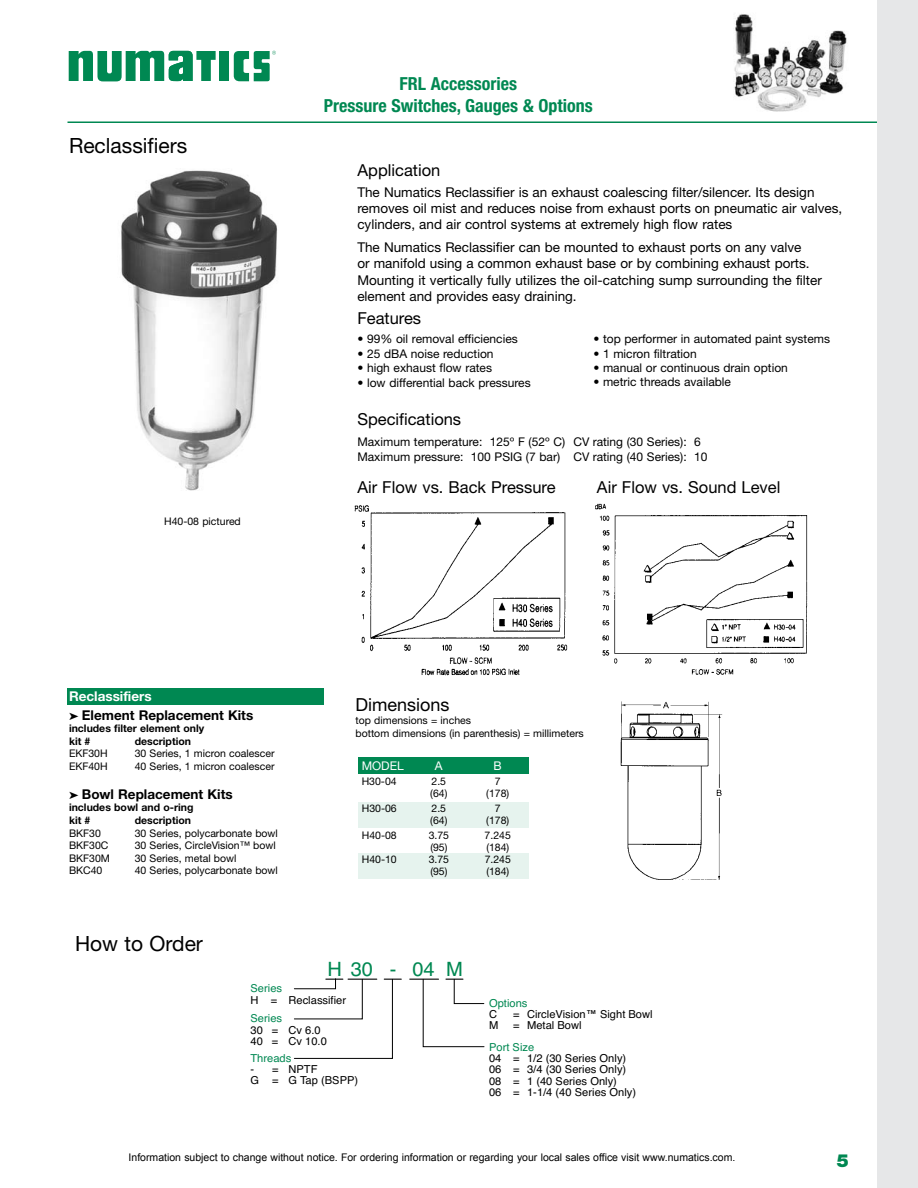
<style>
.page{position:relative;width:918px;height:1188px;background:#fff}
.page>*{position:absolute;margin:0;border:0;box-sizing:border-box;transform-origin:0 0}
.t1{font:21px "Helvetica Neue";color:#000}
.t2{font:19.8px "Helvetica";color:#008852}
.t3{font:700 condensed 18px/21.6px "Helvetica Neue";color:#008852;text-align:center}
.t4{font:18px "Helvetica Neue";color:#000}
.t5{font:900 18px "Helvetica Neue";color:#008852}
.t6{font:16.5px "Helvetica Neue";color:#000}
.t7{font:13.5px/16.2px "Helvetica Neue";color:#000}
.t8{font:700 13.5px "Helvetica Neue";color:#000}
.t9{font:700 13.5px "Helvetica Neue";color:#fff}
.t10{font:12px/15px "Helvetica Neue";color:#000}
.t11{font:12px "Helvetica Neue";color:#fff}
.t12{font:10.95px/11.4px "Helvetica";color:#000}
.t13{font:10.95px "Helvetica";color:#008852}
.t14{font:10.5px/12.6px "Helvetica Neue";color:#000}
.t15{font:10.5px "Arial";color:#000}
.t16{font:700 10.5px/12.6px "Helvetica Neue";color:#000}
</style>
<div class="page">
<hr style="left:68px;top:121px;width:846px;height:2px;background:#008852">
<div style="left:878px;top:0;width:40px;height:1188px;background:#e6e7e8"></div>
<div style="left:219px;top:51px;width:10px;height:30px;background:#008852"></div>
<svg style="left:234px;top:51px;width:42px;height:30px"></svg>
<svg style="left:69px;top:51px;width:147px;height:30px"></svg>
<img style="left:734px;top:14px;width:113px;height:98px">
<div style="left:358px;top:757px;width:171px;height:17px;background:#008852"></div>
<div style="left:358px;top:802px;width:171px;height:25px;background:#e6f3ee"></div>
<div style="left:358px;top:853px;width:171px;height:25px;background:#e6f3ee"></div>
<img style="left:121px;top:170px;width:156px;height:320px">
<img style="left:620px;top:701px;width:103px;height:179px">
<img style="left:354px;top:505px;width:214px;height:171px">
<img style="left:596px;top:503px;width:212px;height:172px">
<svg style="left:294px;top:978px;width:107px;height:81px"></svg>
<svg style="left:410px;top:979px;width:75px;height:68px"></svg>
<div style="left:68px;top:689px;width:256px;height:16px;background:#008852"></div>
<h1 class="t1" style="left:69px;top:133px;width:120px">Reclassifiers</h1>
<p class="t14" style="left:164px;top:515px;width:78px">H40-08 pictured</p>
<h3 class="t3" style="left:324px;top:73px;width:270px">FRL Accessories<br>Pressure Switches, Gauges &amp; Options</h3>
<p class="t6" style="left:358px;top:161px;width:84px">Application</p>
<p class="t7" style="left:357px;top:184px;width:486px">The Numatics Reclassifier is an exhaust coalescing filter/silencer. Its design removes oil mist and reduces noise from exhaust ports on pneumatic air valves, cylinders, and air control systems at extremely high flow rates</p>
<p class="t7" style="left:357px;top:239px;width:466px">The Numatics Reclassifier can be mounted to exhaust ports on any valve<br>or manifold using a common exhaust base or by combining exhaust ports.<br>Mounting it vertically fully utilizes the oil-catching sump surrounding the filter element and provides easy draining.</p>
<p class="t6" style="left:357px;top:308px;width:65px">Features</p>
<p class="t10" style="left:357px;top:331px;width:162px">• 99% oil removal efficiencies</p>
<p class="t10" style="left:357px;top:346px;width:138px">• 25 dBA noise reduction</p>
<p class="t10" style="left:357px;top:360px;width:136px">• high exhaust flow rates</p>
<p class="t10" style="left:357px;top:375px;width:175px">• low differential back pressures</p>
<p class="t6" style="left:357px;top:410px;width:105px">Specifications</p>
<p class="t10" style="left:593px;top:331px;width:238px">• top performer in automated paint systems</p>
<p class="t10" style="left:593px;top:346px;width:105px">• 1 micron filtration</p>
<p class="t10" style="left:593px;top:360px;width:196px">• manual or continuous drain option</p>
<p class="t10" style="left:593px;top:375px;width:139px">• metric threads available</p>
<p class="t10" style="left:357px;top:434px;width:352px">Maximum temperature: 125º F (52º C) CV rating (30 Series): 6<br>Maximum pressure: 100 PSIG (7 bar) CV rating (40 Series): 10</p>
<p class="t6" style="left:357px;top:477px;width:200px">Air Flow vs. Back Pressure</p>
<p class="t6" style="left:597px;top:477px;width:185px">Air Flow vs. Sound Level</p>
<p class="t9" style="left:69px;top:688px;width:84px">Reclassifiers</p>
<p class="t8" style="left:69px;top:706px;width:186px">➤ Element Replacement Kits</p>
<p class="t16" style="left:69px;top:722px;width:137px">includes filter element only kit #</p>
<p class="t16" style="left:135px;top:735px;width:58px">description</p>
<p class="t14" style="left:69px;top:747px;width:40px">EKF30H</p>
<p class="t14" style="left:135px;top:747px;width:141px">30 Series, 1 micron coalescer</p>
<p class="t14" style="left:69px;top:760px;width:40px">EKF40H</p>
<p class="t14" style="left:135px;top:760px;width:141px">40 Series, 1 micron coalescer</p>
<p class="t8" style="left:69px;top:786px;width:165px">➤ Bowl Replacement Kits</p>
<p class="t16" style="left:69px;top:801px;width:126px">includes bowl and o-ring kit #</p>
<p class="t16" style="left:135px;top:814px;width:58px">description</p>
<p class="t14" style="left:69px;top:826px;width:33px">BKF30</p>
<p class="t14" style="left:135px;top:826px;width:145px">30 Series, polycarbonate bowl</p>
<p class="t14" style="left:69px;top:839px;width:41px">BKF30C</p>
<p class="t14" style="left:135px;top:839px;width:143px">30 Series, CircleVision™ bowl</p>
<p class="t14" style="left:69px;top:852px;width:43px">BKF30M</p>
<p class="t14" style="left:135px;top:852px;width:103px">30 Series, metal bowl</p>
<p class="t14" style="left:69px;top:864px;width:35px">BKC40</p>
<p class="t14" style="left:135px;top:864px;width:145px">40 Series, polycarbonate bowl</p>
<h1 class="t1" style="left:75px;top:931px;width:129px">How to Order</h1>
<h3 class="t4" style="left:355px;top:694px;width:96px">Dimensions</h3>
<p class="t14" style="left:355px;top:714px;width:230px">top dimensions = inches<br>bottom dimensions (in parenthesis) = millimeters</p>
<p class="t11" style="left:362px;top:758px;width:44px">MODEL</p>
<p class="t11" style="left:435px;top:758px;width:9px">A</p>
<p class="t11" style="left:494px;top:758px;width:10px">B</p>
<p class="t14" style="left:362px;top:775px;width:37px">H30-04</p>
<p class="t14" style="left:432px;top:775px;width:16px">2.5</p>
<p class="t14" style="left:495px;top:775px;width:7px">7</p>
<p class="t14" style="left:430px;top:787px;width:19px">(64)</p>
<p class="t14" style="left:486px;top:787px;width:24px">(178)</p>
<p class="t14" style="left:362px;top:802px;width:37px">H30-06</p>
<p class="t14" style="left:432px;top:802px;width:16px">2.5</p>
<p class="t14" style="left:495px;top:802px;width:7px">7</p>
<p class="t14" style="left:430px;top:814px;width:19px">(64)</p>
<p class="t14" style="left:486px;top:814px;width:24px">(178)</p>
<p class="t14" style="left:362px;top:829px;width:37px">H40-08</p>
<p class="t14" style="left:429px;top:829px;width:22px">3.75</p>
<p class="t14" style="left:485px;top:829px;width:28px">7.245</p>
<p class="t14" style="left:430px;top:841px;width:19px">(95)</p>
<p class="t14" style="left:486px;top:841px;width:24px">(184)</p>
<p class="t14" style="left:362px;top:853px;width:37px">H40-10</p>
<p class="t14" style="left:429px;top:853px;width:22px">3.75</p>
<p class="t14" style="left:485px;top:853px;width:28px">7.245</p>
<p class="t14" style="left:430px;top:865px;width:19px">(95)</p>
<p class="t14" style="left:486px;top:865px;width:24px">(184)</p>
<h2 class="t2" style="left:328px;top:952px;width:47px">H 30</h2>
<h2 class="t2" style="left:390px;top:952px;width:46px">- 04</h2>
<h2 class="t2" style="left:446px;top:952px;width:18px">M</h2>
<p class="t13" style="left:251px;top:979px;width:33px">Series</p>
<p class="t12" style="left:251px;top:994px;width:97px">H = Reclassifier</p>
<p class="t13" style="left:251px;top:1009px;width:33px">Series</p>
<p class="t12" style="left:250px;top:1025px;width:78px;line-height:10.9px">30 = Cv 6.0<br>40 = Cv 10.0</p>
<p class="t13" style="left:251px;top:1049px;width:42px">Threads</p>
<p class="t12" style="left:251px;top:1063px;width:109px;line-height:10.9px">- = NPTF<br>G = G Tap (BSPP)</p>
<p class="t13" style="left:489px;top:994px;width:40px">Options</p>
<p class="t12" style="left:489px;top:1009px;width:10px">C</p>
<p class="t12" style="left:513px;top:1009px;width:141px">= CircleVision™ Sight Bowl</p>
<p class="t12" style="left:489px;top:1020px;width:11px">M</p>
<p class="t12" style="left:513px;top:1020px;width:70px">= Metal Bowl</p>
<p class="t13" style="left:489px;top:1038px;width:47px">Port Size</p>
<p class="t12" style="left:489px;top:1052px;width:149px">04 = 1/2 (30 Series Only)<br>06 = 3/4 (30 Series Only)<br>08 = 1 (40 Series Only)<br>06 = 1-1/4 (40 Series Only)</p>
<p class="t15" style="left:129px;top:1152px;width:608px">Information subject to change without notice. For ordering information or regarding your local sales office visit www.numatics.com.</p>
<h3 class="t5" style="left:837px;top:1150px;width:14px">5</h3>
</div>
